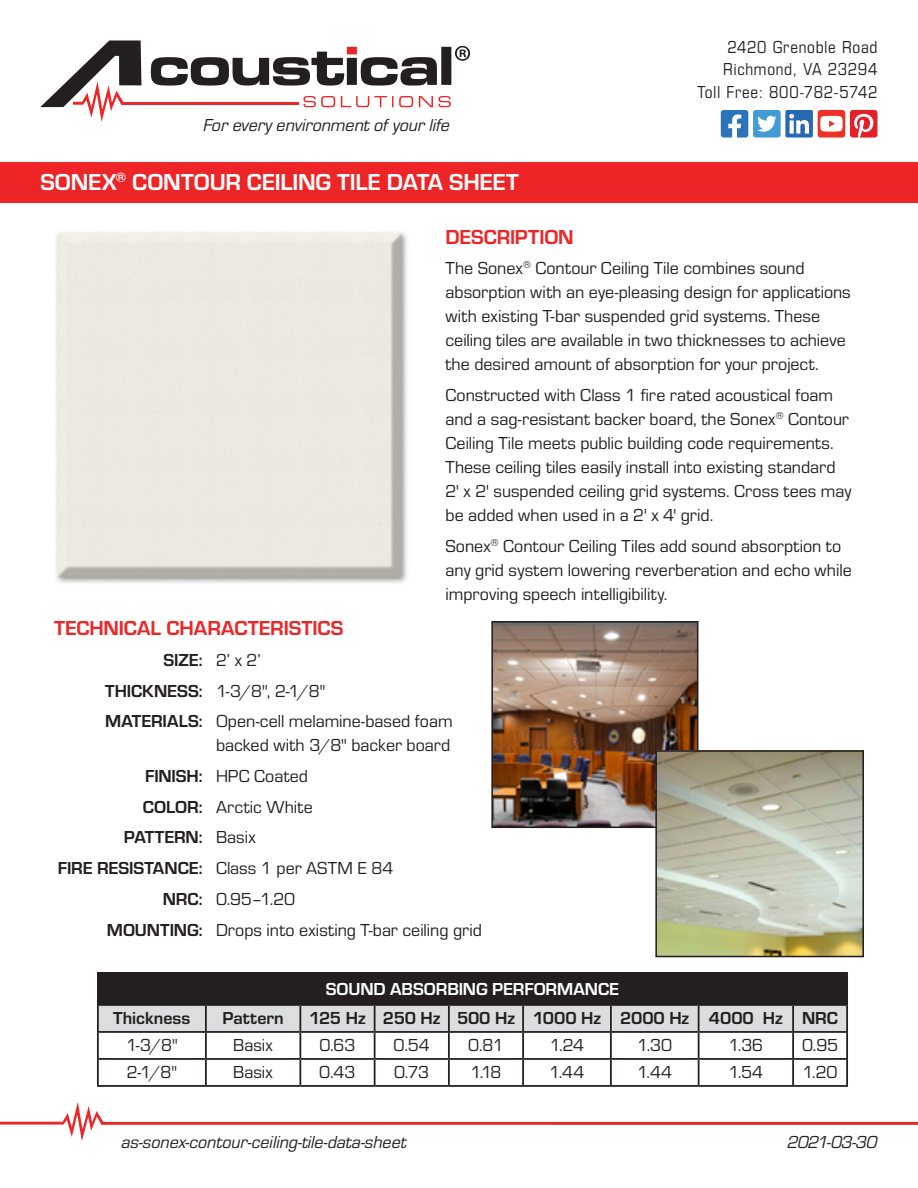
<style>
.page{position:relative;width:918px;height:1188px;background:#fff}
.page>*{position:absolute;margin:0;border:0;box-sizing:border-box;transform-origin:0 0}
.t1{font:700 24px "Eurostile";letter-spacing:-.005em;color:#fff}
.t2{font:700 21px "Eurostile";letter-spacing:-.005em;color:#ee2526}
.t3{font:18px/24px "Eurostile";color:#231f20}
.t4{font:italic 18px "Eurostile";letter-spacing:-.005em;color:#231f20}
.t5{font:700 18px "Eurostile";letter-spacing:-.005em;color:#231f20}
.t6{font:18px/22.5px "Eurostile Con";letter-spacing:.035em;color:#231f20;text-align:right}
.t7{font:700 18px "Eurostile";letter-spacing:-.005em;color:#fff}
.t8{font:18px "Eurostile";letter-spacing:.02em;color:#231f20}
.s1{font-weight:700}
.s2{font-weight:400}
</style>
<div class="page">
<svg style="left:0;top:1102px;width:918px;height:39px"></svg>
<svg style="left:721px;top:110px;width:156px;height:28px"></svg>
<div style="left:0;top:162px;width:918px;height:40px;background:#ee2526"></div>
<svg style="left:40px;top:40px;width:430px;height:82px"></svg>
<div style="left:98px;top:973px;width:749px;height:32px;background:#231f20"></div>
<div style="left:99px;top:1006px;width:747px;height:25px;background:#dcddde"></div>
<hr style="left:97px;top:972px;width:109px;height:2px;background:#231f20">
<hr style="left:97px;top:974px;width:2px;height:30px;background:#231f20">
<hr style="left:206px;top:972px;width:94px;height:2px;background:#231f20">
<hr style="left:300px;top:972px;width:75px;height:2px;background:#231f20">
<hr style="left:375px;top:972px;width:74px;height:2px;background:#231f20">
<hr style="left:449px;top:972px;width:74px;height:2px;background:#231f20">
<hr style="left:523px;top:972px;width:88px;height:2px;background:#231f20">
<hr style="left:611px;top:972px;width:88px;height:2px;background:#231f20">
<hr style="left:699px;top:972px;width:94px;height:2px;background:#231f20">
<hr style="left:793px;top:972px;width:55px;height:2px;background:#231f20">
<hr style="left:846px;top:974px;width:2px;height:30px;background:#231f20">
<hr style="left:97px;top:1004px;width:109px;height:2px;background:#231f20">
<hr style="left:97px;top:1006px;width:2px;height:25px;background:#231f20">
<hr style="left:206px;top:1004px;width:94px;height:2px;background:#231f20">
<hr style="left:205px;top:1006px;width:2px;height:25px;background:#231f20">
<hr style="left:300px;top:1004px;width:75px;height:2px;background:#231f20">
<hr style="left:299px;top:1006px;width:2px;height:25px;background:#231f20">
<hr style="left:375px;top:1004px;width:74px;height:2px;background:#231f20">
<hr style="left:374px;top:1006px;width:2px;height:25px;background:#231f20">
<hr style="left:449px;top:1004px;width:74px;height:2px;background:#231f20">
<hr style="left:448px;top:1006px;width:2px;height:25px;background:#231f20">
<hr style="left:523px;top:1004px;width:88px;height:2px;background:#231f20">
<hr style="left:522px;top:1006px;width:2px;height:25px;background:#231f20">
<hr style="left:611px;top:1004px;width:88px;height:2px;background:#231f20">
<hr style="left:610px;top:1006px;width:2px;height:25px;background:#231f20">
<hr style="left:699px;top:1004px;width:94px;height:2px;background:#231f20">
<hr style="left:698px;top:1006px;width:2px;height:25px;background:#231f20">
<hr style="left:793px;top:1004px;width:55px;height:2px;background:#231f20">
<hr style="left:792px;top:1006px;width:2px;height:25px;background:#231f20">
<hr style="left:846px;top:1006px;width:2px;height:25px;background:#231f20">
<hr style="left:97px;top:1031px;width:109px;height:2px;background:#231f20">
<hr style="left:97px;top:1033px;width:2px;height:25px;background:#231f20">
<hr style="left:206px;top:1031px;width:94px;height:2px;background:#231f20">
<hr style="left:205px;top:1033px;width:2px;height:25px;background:#231f20">
<hr style="left:300px;top:1031px;width:75px;height:2px;background:#231f20">
<hr style="left:299px;top:1033px;width:2px;height:25px;background:#231f20">
<hr style="left:375px;top:1031px;width:74px;height:2px;background:#231f20">
<hr style="left:374px;top:1033px;width:2px;height:25px;background:#231f20">
<hr style="left:449px;top:1031px;width:74px;height:2px;background:#231f20">
<hr style="left:448px;top:1033px;width:2px;height:25px;background:#231f20">
<hr style="left:523px;top:1031px;width:88px;height:2px;background:#231f20">
<hr style="left:522px;top:1033px;width:2px;height:25px;background:#231f20">
<hr style="left:611px;top:1031px;width:88px;height:2px;background:#231f20">
<hr style="left:610px;top:1033px;width:2px;height:25px;background:#231f20">
<hr style="left:699px;top:1031px;width:94px;height:2px;background:#231f20">
<hr style="left:698px;top:1033px;width:2px;height:25px;background:#231f20">
<hr style="left:793px;top:1031px;width:55px;height:2px;background:#231f20">
<hr style="left:792px;top:1033px;width:2px;height:25px;background:#231f20">
<hr style="left:846px;top:1033px;width:2px;height:25px;background:#231f20">
<hr style="left:97px;top:1058px;width:109px;height:2px;background:#231f20">
<hr style="left:97px;top:1060px;width:2px;height:25px;background:#231f20">
<hr style="left:206px;top:1058px;width:94px;height:2px;background:#231f20">
<hr style="left:205px;top:1060px;width:2px;height:25px;background:#231f20">
<hr style="left:300px;top:1058px;width:75px;height:2px;background:#231f20">
<hr style="left:299px;top:1060px;width:2px;height:25px;background:#231f20">
<hr style="left:375px;top:1058px;width:74px;height:2px;background:#231f20">
<hr style="left:374px;top:1060px;width:2px;height:25px;background:#231f20">
<hr style="left:449px;top:1058px;width:74px;height:2px;background:#231f20">
<hr style="left:448px;top:1060px;width:2px;height:25px;background:#231f20">
<hr style="left:523px;top:1058px;width:88px;height:2px;background:#231f20">
<hr style="left:522px;top:1060px;width:2px;height:25px;background:#231f20">
<hr style="left:611px;top:1058px;width:88px;height:2px;background:#231f20">
<hr style="left:610px;top:1060px;width:2px;height:25px;background:#231f20">
<hr style="left:699px;top:1058px;width:94px;height:2px;background:#231f20">
<hr style="left:698px;top:1060px;width:2px;height:25px;background:#231f20">
<hr style="left:793px;top:1058px;width:55px;height:2px;background:#231f20">
<hr style="left:792px;top:1060px;width:2px;height:25px;background:#231f20">
<hr style="left:846px;top:1060px;width:2px;height:25px;background:#231f20">
<hr style="left:97px;top:1085px;width:109px;height:2px;background:#231f20">
<hr style="left:206px;top:1085px;width:94px;height:2px;background:#231f20">
<hr style="left:300px;top:1085px;width:75px;height:2px;background:#231f20">
<hr style="left:375px;top:1085px;width:74px;height:2px;background:#231f20">
<hr style="left:449px;top:1085px;width:74px;height:2px;background:#231f20">
<hr style="left:523px;top:1085px;width:88px;height:2px;background:#231f20">
<hr style="left:611px;top:1085px;width:88px;height:2px;background:#231f20">
<hr style="left:699px;top:1085px;width:94px;height:2px;background:#231f20">
<hr style="left:793px;top:1085px;width:55px;height:2px;background:#231f20">
<img style="left:56px;top:232px;width:351px;height:352px">
<img style="left:494px;top:624px;width:201px;height:201px">
<div style="left:491px;top:621px;width:207px;height:207px;border:2px solid #231f20"></div>
<img style="left:658px;top:753px;width:203px;height:201px">
<div style="left:655px;top:750px;width:209px;height:207px;border:2px solid #231f20"></div>
<p class="t4" style="left:204px;top:113px;width:248px">For every environment of your life</p>
<h1 class="t1" style="left:40px;top:165px;width:480px">SONEX<sup>®</sup> CONTOUR CEILING TILE DATA SHEET</h1>
<p class="t6" style="left:697px;top:34px;width:182px">2420 Grenoble Road<br>Richmond, VA 23294<br>Toll Free: 800-782-5742</p>
<p class="t2" style="left:446px;top:221px;width:130px">DESCRIPTION</p>
<p class="t3" style="left:446px;top:255px;width:407px">The Sonex<sup>®</sup> Contour Ceiling Tile combines sound absorption with an eye-pleasing design for applications with existing T-bar suspended grid systems. These ceiling tiles are available in two thicknesses to achieve the desired amount of absorption for your project.</p>
<p class="t3" style="left:446px;top:382px;width:407px">Constructed with Class 1 fire rated acoustical foam and a sag-resistant backer board, the Sonex<sup>®</sup> Contour Ceiling Tile meets public building code requirements.<br>These ceiling tiles easily install into existing standard 2' x 2' suspended ceiling grid systems. Cross tees may be added when used in a 2' x 4' grid.</p>
<p class="t3" style="left:446px;top:533px;width:408px">Sonex<sup>®</sup> Contour Ceiling Tiles add sound absorption to any grid system lowering reverberation and echo while improving speech intelligibility.</p>
<p class="t2" style="left:54px;top:613px;width:291px">TECHNICAL CHARACTERISTICS</p>
<p class="t3" style="left:105px;top:644px;width:349px;line-height:30.8px;text-indent:58px"><span class="s1">SIZE:</span> 2’ x 2’<br><span class="s1">THICKNESS:</span> 1-3/8", 2-1/8"<br><span class="s1">MATERIALS:</span> Open-cell melamine-based foam</p>
<p class="t3" style="left:216px;top:732px;width:236px">backed with 3/8" backer board</p>
<p class="t3" style="left:145px;top:763px;width:165px"><span class="s1">FINISH:</span> HPC Coated</p>
<p class="t8" style="left:143px;top:795px;width:172px"><span class="s1">COLOR:</span> Arctic White</p>
<p class="t5" style="left:124px;top:825px;width:133px">PATTERN: <span class="s2">Basix</span></p>
<p class="t3" style="left:58px;top:855px;width:337px"><span class="s1">FIRE RESISTANCE:</span> Class 1 per ASTM E 84</p>
<p class="t3" style="left:163px;top:886px;width:134px"><span class="s1">NRC:</span> 0.95–1.20</p>
<p class="t3" style="left:107px;top:917px;width:376px"><span class="s1">MOUNTING:</span> Drops into existing T-bar ceiling grid</p>
<p class="t7" style="left:326px;top:976px;width:295px">SOUND ABSORBING PERFORMANCE</p>
<p class="t5" style="left:113px;top:1006px;width:79px">Thickness</p>
<p class="t5" style="left:223px;top:1006px;width:63px">Pattern</p>
<p class="t5" style="left:309px;top:1006px;width:530px">125 Hz 250 Hz 500 Hz 1000 Hz 2000 Hz 4000 Hz NRC</p>
<p class="t3" style="left:126px;top:1033px;width:53px">1-3/8"</p>
<p class="t3" style="left:233px;top:1033px;width:41px">Basix</p>
<p class="t3" style="left:319px;top:1033px;width:37px">0.63</p>
<p class="t3" style="left:394px;top:1033px;width:38px">0.54</p>
<p class="t3" style="left:468px;top:1033px;width:37px">0.81</p>
<p class="t3" style="left:550px;top:1033px;width:36px">1.24</p>
<p class="t3" style="left:637px;top:1033px;width:36px">1.30</p>
<p class="t3" style="left:728px;top:1033px;width:36px">1.36</p>
<p class="t3" style="left:802px;top:1033px;width:37px">0.95</p>
<p class="t3" style="left:127px;top:1060px;width:52px">2-1/8"</p>
<p class="t3" style="left:233px;top:1060px;width:41px">Basix</p>
<p class="t3" style="left:319px;top:1060px;width:38px">0.43</p>
<p class="t3" style="left:394px;top:1060px;width:37px">0.73</p>
<p class="t3" style="left:470px;top:1060px;width:33px">1.18</p>
<p class="t3" style="left:549px;top:1060px;width:37px">1.44</p>
<p class="t3" style="left:637px;top:1060px;width:37px">1.44</p>
<p class="t3" style="left:728px;top:1060px;width:36px">1.54</p>
<p class="t3" style="left:803px;top:1060px;width:36px">1.20</p>
<p class="t4" style="left:121px;top:1130px;width:287px">as-sonex-contour-ceiling-tile-data-sheet</p>
<p class="t4" style="left:788px;top:1130px;width:91px">2021-03-30</p>
</div>
